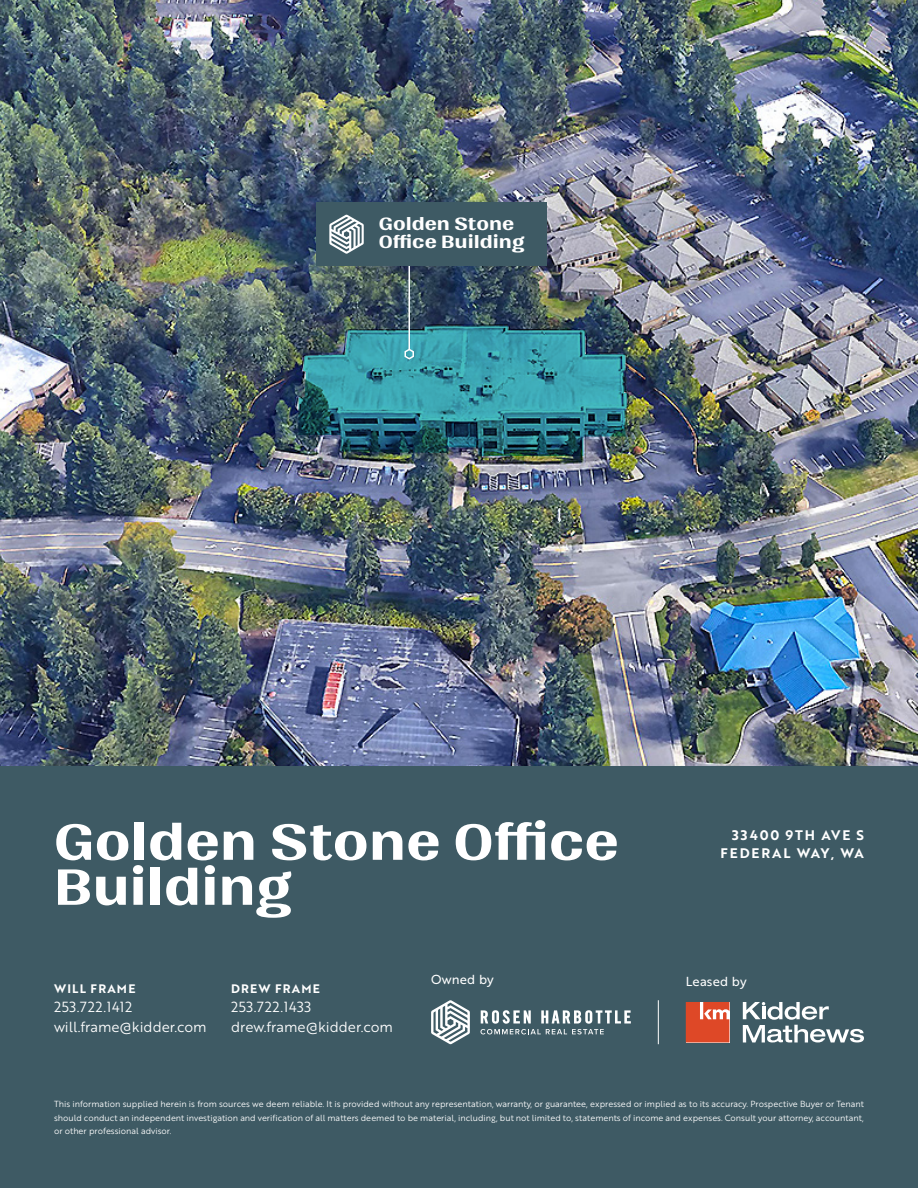
<style>
.page{position:relative;width:918px;height:1188px;background:#fff}
.page>*{position:absolute;margin:0;border:0;box-sizing:border-box;transform-origin:0 0}
.t1{font:500 60px/45px "Quilon";color:#fff}
.t2{font:500 21px/18px "Quilon";color:#fff}
.Contact_Info_-_Ash{font:14.25px "Brother 1816 Book";color:#fff}
.Contact_Info_-_Ash-2{font:14.25px "Brother 1816 Book";letter-spacing:.04em;color:#fff}
.t3{font:13.5px/18px "Brother 1816 Bold";letter-spacing:.14em;color:#fff;text-align:right}
.t4{font:12.75px "Brother 1816 Regular";letter-spacing:.01em;color:#fff}
.Contact_Info_-_Ash-3{font:12px "Brother 1816 Bold";letter-spacing:.1em;color:#fff}
.Disclaimer{font:8.7px/13.5px "Brother 1816 Book";color:#fff;text-align:justify}
</style>
<div class="page">
<img style="left:0;top:0;width:918px;height:767px">
<div style="left:0;top:767px;width:918px;height:421px;background:#3e5a64"></div>
<img style="left:481px;top:570px;width:437px;height:475px">
<svg style="left:431px;top:1000px;width:39px;height:44px"></svg>
<hr style="left:658px;top:1000px;width:1px;height:44px;background:#fff">
<img style="left:298px;top:326px;width:329px;height:130px">
<hr style="left:409px;top:234px;width:1px;height:116px;background:#fff">
<div style="left:316px;top:202px;width:231px;height:64px;background:#3e5a64"></div>
<svg style="left:329px;top:215px;width:35px;height:39px"></svg>
<p class="t2" style="left:379px;top:215px;width:147px">Golden Stone<br>Office Building</p>
<p class="t1" style="left:54px;top:820px;width:566px">Golden Stone Office<br>Building</p>
<p class="t3" style="left:721px;top:826px;width:145px">33400 9TH AVE S<br>FEDERAL WAY, WA</p>
<p class="Contact_Info_-_Ash-3" style="left:54px;top:979px;width:83px">WILL FRAME</p>
<p class="Contact_Info_-_Ash-2" style="left:54px;top:997px;width:80px">253.722.1412</p>
<p class="Contact_Info_-_Ash" style="left:54px;top:1016px;width:154px">will.frame@kidder.com</p>
<p class="Contact_Info_-_Ash-3" style="left:231px;top:979px;width:90px">DREW FRAME</p>
<p class="Contact_Info_-_Ash-2" style="left:231px;top:997px;width:82px">253.722.1433</p>
<p class="Contact_Info_-_Ash" style="left:231px;top:1016px;width:164px">drew.frame@kidder.com</p>
<p class="t4" style="left:431px;top:970px;width:64px">Owned by</p>
<p class="t4" style="left:686px;top:972px;width:62px">Leased by</p>
<p class="Disclaimer" style="left:54px;top:1097px;width:811px">This information supplied herein is from sources we deem reliable. It is provided without any representation, warranty, or guarantee, expressed or implied as to its accuracy. Prospective Buyer or Tenant should conduct an independent investigation and verification of all matters deemed to be material, including, but not limited to, statements of income and expenses. Consult your attorney, accountant, or other professional advisor.</p>
</div>
